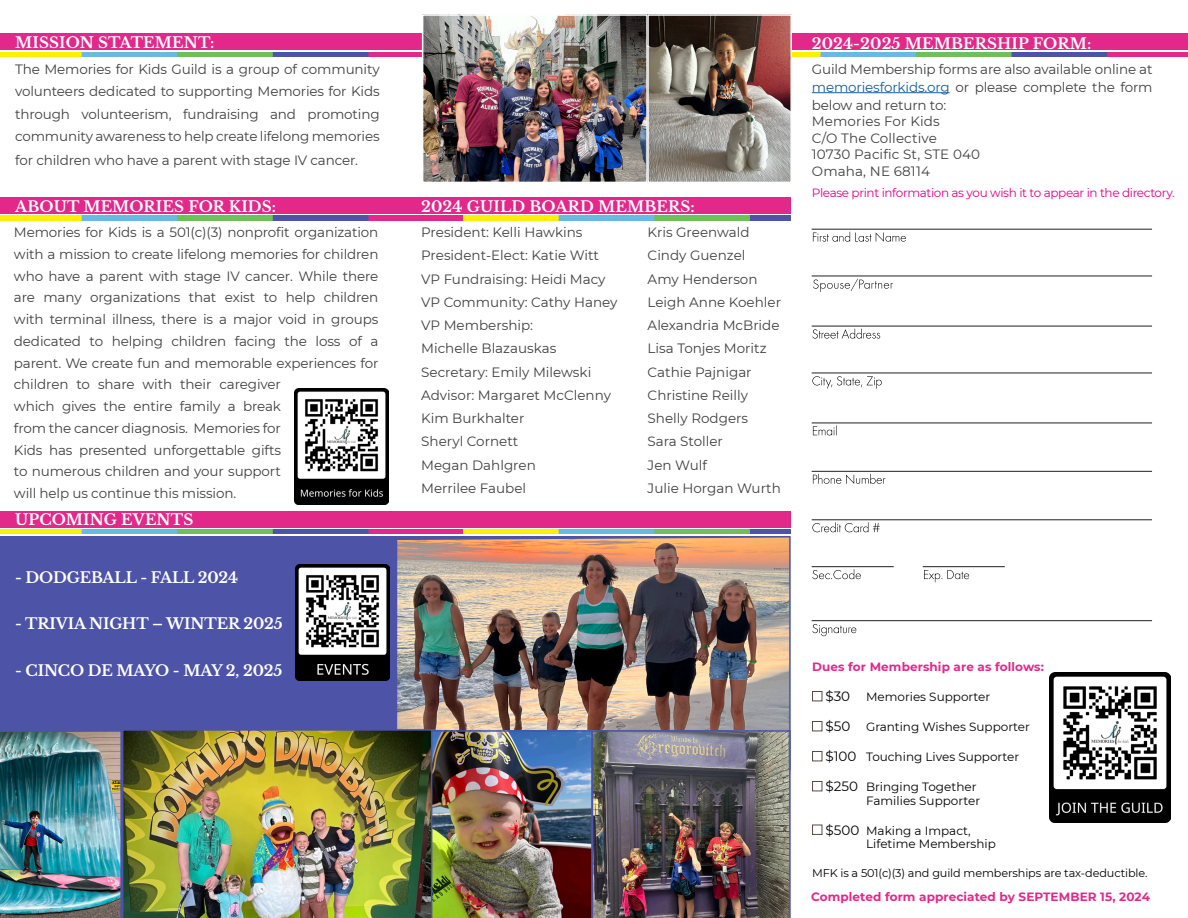
<style>
.page{position:relative;width:1188px;height:918px;background:#fff}
.page>*{position:absolute;margin:0;border:0;box-sizing:border-box;transform-origin:0 0}
.t1{font:700 15px "Libre Baskerville";letter-spacing:.01em;color:#fff}
.t2{font:700 15px "Libre Baskerville";letter-spacing:-.01em;color:#fff}
.t3{font:13.5px/21.8px "Montserrat";letter-spacing:-.01em;color:#404040}
.t4{font:13.5px "Montserrat";letter-spacing:.01em;color:#404040}
.t5{font:12px/13.5px "Montserrat";color:#000}
.t6{font:700 12px "Montserrat";letter-spacing:.01em;color:#e22889}
.t7{font:12px "Montserrat";letter-spacing:-.03em;color:#e2008a}
.t8{font:11.25px "Montserrat";letter-spacing:-.01em;color:#000}
.s1{color:#175d9e}
.s2{font-size:13.5px}
</style>
<div class="page">
<div style="left:0;top:511px;width:791px;height:16px;background:#e22889"></div>
<img style="left:0;top:529px;width:791px;height:5px">
<img style="left:792px;top:52px;width:396px;height:5px">
<img style="left:0;top:52px;width:422px;height:5px">
<div style="left:0;top:34px;width:1188px;height:16px;background:#e22889"></div>
<div style="left:0;top:536px;width:789px;height:382px;background:#4d53a7"></div>
<div style="left:0;top:198px;width:791px;height:16px;background:#e22889"></div>
<img style="left:425px;top:17px;width:364px;height:163px">
<div style="left:422px;top:14px;width:226px;height:169px;border:2px solid #fff"></div>
<div style="left:647px;top:14px;width:145px;height:169px;border:2px solid #fff"></div>
<img style="left:397px;top:536px;width:394px;height:194px">
<svg style="left:813px;top:232px;width:93px;height:10px"></svg>
<hr style="left:812px;top:229px;width:340px;height:1px;background:#231f20">
<svg style="left:812px;top:329px;width:68px;height:10px"></svg>
<hr style="left:812px;top:326px;width:340px;height:1px;background:#231f20">
<svg style="left:812px;top:376px;width:70px;height:13px"></svg>
<hr style="left:812px;top:373px;width:340px;height:1px;background:#231f20">
<svg style="left:813px;top:425px;width:24px;height:10px"></svg>
<hr style="left:812px;top:423px;width:340px;height:1px;background:#231f20">
<svg style="left:813px;top:474px;width:73px;height:10px"></svg>
<hr style="left:812px;top:471px;width:340px;height:1px;background:#231f20">
<svg style="left:812px;top:522px;width:68px;height:10px"></svg>
<hr style="left:812px;top:519px;width:340px;height:1px;background:#231f20">
<svg style="left:812px;top:569px;width:157px;height:13px"></svg>
<hr style="left:812px;top:566px;width:82px;height:1px;background:#231f20">
<hr style="left:923px;top:566px;width:82px;height:1px;background:#231f20">
<svg style="left:812px;top:624px;width:44px;height:12px"></svg>
<hr style="left:812px;top:620px;width:340px;height:1px;background:#231f20">
<hr style="left:812px;top:92px;width:138px;height:1px;background:#175d9e">
<hr style="left:812px;top:276px;width:340px;height:1px;background:#231f20">
<svg style="left:813px;top:279px;width:80px;height:13px"></svg>
<img style="left:123px;top:729px;width:312px;height:189px">
<img style="left:0;top:731px;width:121px;height:187px">
<img style="left:431px;top:730px;width:360px;height:188px">
<img style="left:0;top:216px;width:791px;height:5px">
<div style="left:812px;top:691px;width:10px;height:10px;background:#fff;border:1px solid #5a4a42"></div>
<div style="left:812px;top:721px;width:10px;height:10px;background:#fff;border:1px solid #5a4a42"></div>
<div style="left:812px;top:751px;width:10px;height:10px;background:#fff;border:1px solid #5a4a42"></div>
<div style="left:812px;top:781px;width:10px;height:10px;background:#fff;border:1px solid #5a4a42"></div>
<div style="left:812px;top:825px;width:10px;height:10px;background:#fff;border:1px solid #5a4a42"></div>
<img style="left:1050px;top:672px;width:121px;height:151px">
<img style="left:295px;top:564px;width:94px;height:117px">
<img style="left:295px;top:388px;width:94px;height:117px">
<p class="t1" style="left:15px;top:33px;width:201px">MISSION STATEMENT:</p>
<p class="t3" style="left:15px;top:57px;width:366px;line-height:22.5px;text-align:justify">The Memories for Kids Guild is a group of community volunteers dedicated to supporting Memories for Kids through volunteerism, fundraising and promoting community awareness to help create lifelong memories</p>
<p class="t3" style="left:15px;top:149px;width:345px">for children who have a parent with stage IV cancer.</p>
<p class="t1" style="left:15px;top:198px;width:263px">ABOUT MEMORIES FOR KIDS:</p>
<p class="t3" style="left:14px;top:221px;width:366px">Memories for Kids is a 501(c)(3) nonprofit organization with a mission to create lifelong memories for children who have a parent with stage IV cancer. While there are many organizations that exist to help children with terminal illness, there is a major void in groups dedicated to helping children facing the loss of a parent. We create fun and memorable experiences for children to share with their caregiver<br>which gives the entire family a break<br>from the cancer diagnosis. Memories for<br>Kids has presented unforgettable gifts<br>to numerous children and your support<br>will help us continue this mission.</p>
<p class="t1" style="left:15px;top:511px;width:180px">UPCOMING EVENTS</p>
<p class="t2" style="left:15px;top:568px;width:225px">- DODGEBALL - FALL 2024</p>
<p class="t2" style="left:15px;top:615px;width:269px">- TRIVIA NIGHT – WINTER 2025</p>
<p class="t2" style="left:15px;top:661px;width:269px">- CINCO DE MAYO - MAY 2, 2025</p>
<p class="t1" style="left:421px;top:198px;width:275px">2024 GUILD BOARD MEMBERS:</p>
<p class="t3" style="left:421px;top:221px;width:163px">President: Kelli Hawkins</p>
<p class="t3" style="left:421px;top:244px;width:179px">President-Elect: Katie Witt</p>
<p class="t3" style="left:421px;top:268px;width:186px">VP Fundraising: Heidi Macy</p>
<p class="t3" style="left:421px;top:291px;width:198px">VP Community: Cathy Haney</p>
<p class="t3" style="left:421px;top:314px;width:113px">VP Membership:</p>
<p class="t3" style="left:421px;top:337px;width:137px">Michelle Blazauskas</p>
<p class="t3" style="left:421px;top:361px;width:172px">Secretary: Emily Milewski</p>
<p class="t3" style="left:421px;top:384px;width:191px">Advisor: Margaret McClenny</p>
<p class="t3" style="left:421px;top:407px;width:105px">Kim Burkhalter</p>
<p class="t3" style="left:421px;top:430px;width:98px">Sheryl Cornett</p>
<p class="t3" style="left:421px;top:454px;width:116px">Megan Dahlgren</p>
<p class="t3" style="left:421px;top:477px;width:107px">Merrilee Faubel</p>
<p class="t3" style="left:648px;top:221px;width:103px">Kris Greenwald</p>
<p class="t3" style="left:648px;top:244px;width:99px">Cindy Guenzel</p>
<p class="t3" style="left:648px;top:268px;width:111px">Amy Henderson</p>
<p class="t3" style="left:648px;top:291px;width:135px">Leigh Anne Koehler</p>
<p class="t3" style="left:648px;top:314px;width:133px">Alexandria McBride</p>
<p class="t3" style="left:648px;top:337px;width:120px">Lisa Tonjes Moritz</p>
<p class="t3" style="left:648px;top:361px;width:106px">Cathie Pajnigar</p>
<p class="t3" style="left:648px;top:384px;width:102px">Christine Reilly</p>
<p class="t3" style="left:648px;top:407px;width:102px">Shelly Rodgers</p>
<p class="t3" style="left:648px;top:430px;width:77px">Sara Stoller</p>
<p class="t3" style="left:648px;top:454px;width:61px">Jen Wulf</p>
<p class="t3" style="left:648px;top:477px;width:135px">Julie Horgan Wurth</p>
<p class="t1" style="left:812px;top:34px;width:281px">2024-2025 MEMBERSHIP FORM:</p>
<p class="t3" style="left:812px;top:58px;width:342px">Guild Membership forms are also available online at</p>
<p class="t3" style="left:812px;top:77px;width:342px;line-height:18px"><span class="s1">memoriesforkids.org</span> or please complete the form below and return to:</p>
<p class="t4" style="left:812px;top:112px;width:129px">Memories For Kids</p>
<p class="t4" style="left:812px;top:129px;width:127px">C/O The Collective</p>
<p class="t4" style="left:812px;top:145px;width:170px">10730 Pacific St, STE 040</p>
<p class="t4" style="left:812px;top:162px;width:120px">Omaha, NE 68114</p>
<p class="t7" style="left:812px;top:185px;width:364px">Please print information as you wish it to appear in the directory.</p>
<p class="t6" style="left:812px;top:658px;width:233px">Dues for Membership are as follows:</p>
<p class="t5" style="left:826px;top:690px;width:166px"><span class="s2">$30</span> Memories Supporter</p>
<p class="t5" style="left:826px;top:720px;width:206px"><span class="s2">$50</span> Granting Wishes Supporter</p>
<p class="t5" style="left:826px;top:750px;width:195px"><span class="s2">$100</span> Touching Lives Supporter</p>
<p class="t5" style="left:866px;top:780px;width:116px;text-indent:-41px"><span class="s2">$250</span> Bringing Together<br>Families Supporter</p>
<p class="t5" style="left:826px;top:823px;width:147px"><span class="s2">$500</span> Making a Impact,</p>
<p class="t5" style="left:866px;top:837px;width:131px">Lifetime Membership</p>
<p class="t8" style="left:812px;top:865px;width:337px">MFK is a 501(c)(3) and guild memberships are tax-deductible.</p>
<p class="t6" style="left:811px;top:888px;width:340px">Completed form appreciated by SEPTEMBER 15, 2024</p>
</div>
